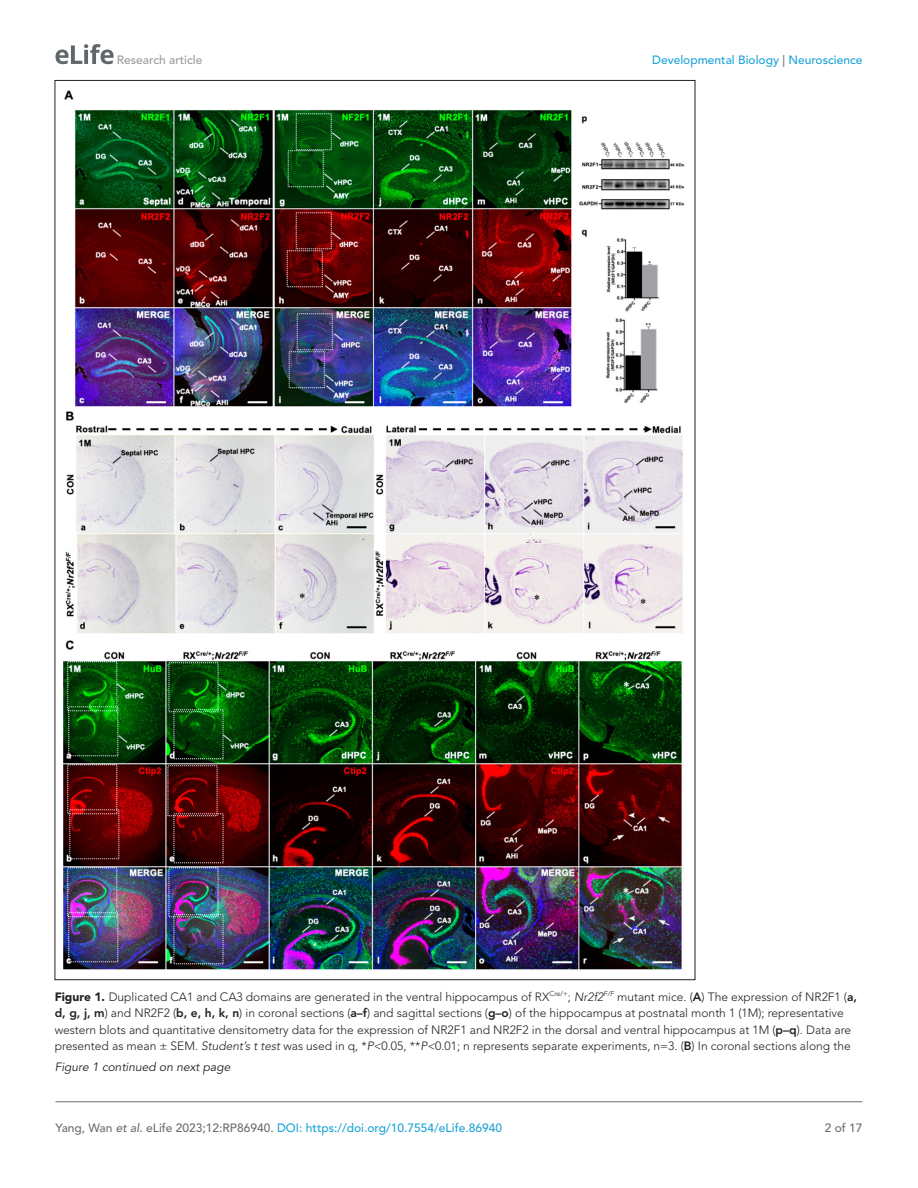
<style>
.page{position:relative;width:918px;height:1188px;background:#fff}
.page>*{position:absolute;margin:0;border:0;box-sizing:border-box;transform-origin:0 0}
.t1{font:300 12px/16.5px "Avenir LT Std";color:#231f20}
.t2{font:500 12px "Avenir LT Std";color:#1ea4d7}
.t3{font:italic 12px "Avenir LT Std";color:#231f20}
.t4{font:500 12px "Avenir LT Std";color:#9a9a9a}
.t5{font:500 12px "Avenir LT Std";color:#6e6e70}
.s1{color:#6e6e70}
.s2{font-weight:900}
.s3{font-style:italic}
.s4{font-weight:800}
.s5{font-style:italic;color:#6e6e70}
</style>
<div class="page">
<svg style="left:56px;top:44px;width:58px;height:20px"></svg>
<hr style="left:56px;top:1101px;width:806px;height:1px;background:#6e6e70">
<img style="left:64px;top:90px;width:620px;height:881px">
<p class="t4" style="left:117px;top:53px;width:87px">Research article</p>
<p class="t2" style="left:652px;top:53px;width:212px">Developmental Biology <span class="s1">|</span> Neuroscience</p>
<p class="t1" style="left:55px;top:989px;width:804px"><span class="s2">Figure 1.</span> Duplicated CA1 and CA3 domains are generated in the ventral hippocampus of RX<sup>Cre/+</sup>; <span class="s3">Nr2f2</span><sup>F/F</sup> mutant mice. (<span class="s4">A</span>) The expression of NR2F1 (<span class="s4">a, d, g, j, m</span>) and NR2F2 (<span class="s4">b, e, h, k, n</span>) in coronal sections (<span class="s4">a–f</span>) and sagittal sections (<span class="s4">g–o</span>) of the hippocampus at postnatal month 1 (1M); representative western blots and quantitative densitometry data for the expression of NR2F1 and NR2F2 in the dorsal and ventral hippocampus at 1M (<span class="s4">p–q</span>). Data are presented as mean ± SEM. <span class="s3">Student’s t test</span> was used in q, *<span class="s3">P&lt;</span>0.05, **<span class="s3">P&lt;</span>0.01; n represents separate experiments, n=3. (<span class="s4">B</span>) In coronal sections along the</p>
<p class="t3" style="left:55px;top:1060px;width:177px">Figure 1 continued on next page</p>
<p class="t2" style="left:56px;top:1121px;width:448px"><span class="s1">Yang, Wan</span> <span class="s5">et al</span><span class="s1">. eLife 2023;12:RP86940.</span> DOI: https://doi.org/10.7554/eLife.86940</p>
<p class="t5" style="left:825px;top:1121px;width:39px">2 of 17</p>
</div>
